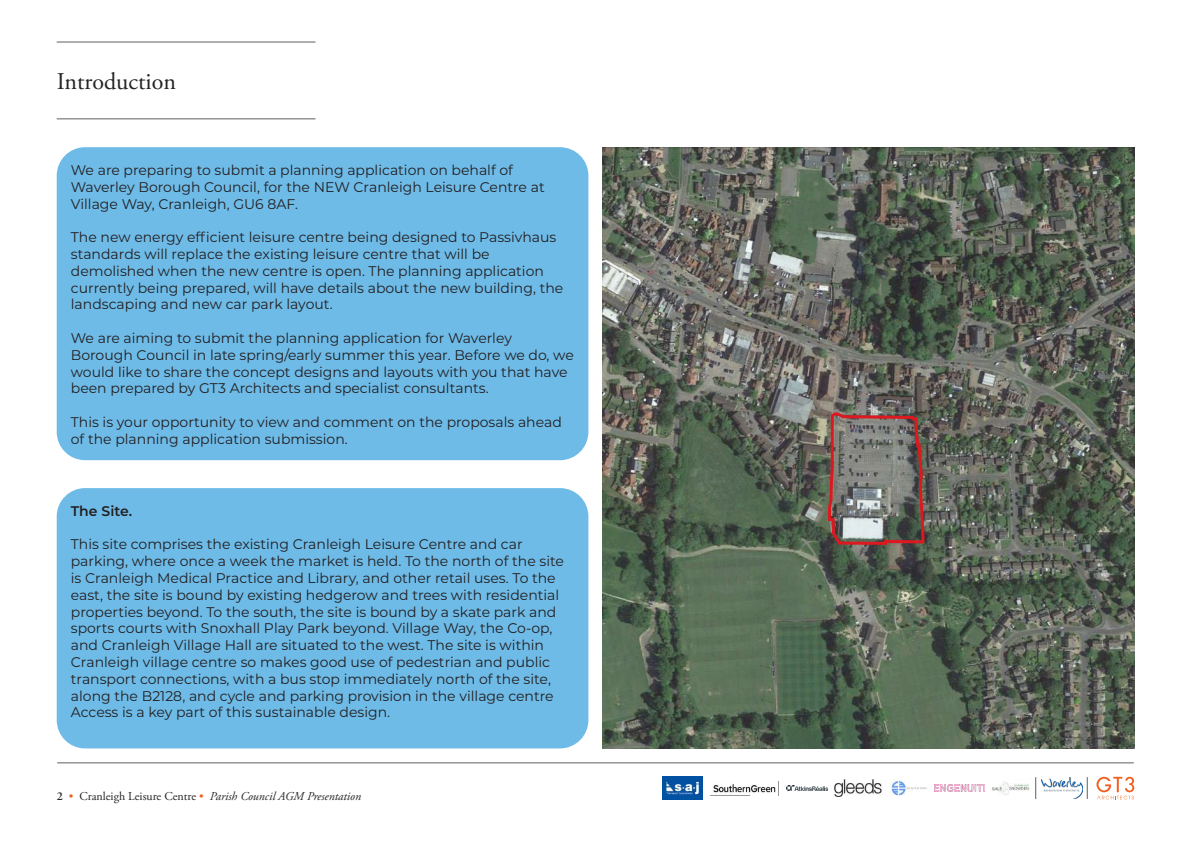
<style>
.page{position:relative;width:1191px;height:842px;background:#fff}
.page>*{position:absolute;margin:0;border:0;box-sizing:border-box;transform-origin:0 0}
.t1{font:24px "Adobe Garamond Pro";color:#262324}
.t2{font:14px/16.8px "Montserrat";color:#231f20}
.t3{font:600 14px "Montserrat";color:#231f20}
.t4{font:italic 12px "Adobe Garamond Pro";color:#262324}
.s1{font-weight:600;font-style:normal}
.s2{font-style:normal;color:#f26021}
.s3{font-style:normal}
</style>
<div class="page">
<hr style="left:57px;top:119px;width:258px;height:1px;background:#5f5f62">
<hr style="left:57px;top:42px;width:258px;height:1px;background:#5f5f62">
<hr style="left:57px;top:763px;width:1076px;height:1px;background:#5f5f62">
<svg style="left:1096px;top:777px;width:38px;height:22px"></svg>
<svg style="left:1087px;top:777px;width:1px;height:22px"></svg>
<svg style="left:1035px;top:777px;width:1px;height:22px"></svg>
<img style="left:991px;top:781px;width:39px;height:14px">
<img style="left:934px;top:784px;width:51px;height:7px">
<img style="left:834px;top:779px;width:48px;height:17px">
<img style="left:890px;top:779px;width:37px;height:17px">
<img style="left:1041px;top:778px;width:41px;height:20px">
<img style="left:713px;top:784px;width:63px;height:9px">
<img style="left:786px;top:785px;width:41px;height:6px">
<img style="left:662px;top:777px;width:40px;height:22px">
<img style="left:602px;top:147px;width:532px;height:602px">
<img style="left:826px;top:413px;width:100px;height:133px">
<div style="left:57px;top:147px;width:531px;height:313px;background:#6ebbe8;border-radius:28px"></div>
<div style="left:57px;top:488px;width:531px;height:260px;background:#6ebbe8;border-radius:28px"></div>
<h1 class="t1" style="left:57px;top:67px;width:121px">Introduction</h1>
<p class="t2" style="left:71px;top:161px;width:475px">We are preparing to submit a planning application on behalf of<br>Waverley Borough Council, for the NEW Cranleigh Leisure Centre at<br>Village Way, Cranleigh, GU6 8AF.</p>
<p class="t2" style="left:71px;top:228px;width:494px">The new energy efficient leisure centre being designed to Passivhaus standards will replace the existing leisure centre that will be demolished when the new centre is open. The planning application currently being prepared, will have details about the new building, the landscaping and new car park layout.</p>
<p class="t2" style="left:71px;top:329px;width:504px">We are aiming to submit the planning application for Waverley Borough Council in late spring/early summer this year. Before we do, we would like to share the concept designs and layouts with you that have been prepared by GT3 Architects and specialist consultants.</p>
<p class="t2" style="left:71px;top:413px;width:492px">This is your opportunity to view and comment on the proposals ahead of the planning application submission.</p>
<p class="t3" style="left:71px;top:501px;width:63px">The Site.</p>
<p class="t2" style="left:71px;top:536px;width:494px">This site comprises the existing Cranleigh Leisure Centre and car parking, where once a week the market is held. To the north of the site is Cranleigh Medical Practice and Library, and other retail uses. To the east, the site is bound by existing hedgerow and trees with residential properties beyond. To the south, the site is bound by a skate park and sports courts with Snoxhall Play Park beyond. Village Way, the Co-op, and Cranleigh Village Hall are situated to the west. The site is within Cranleigh village centre so makes good use of pedestrian and public transport connections, with a bus stop immediately north of the site, along the B2128, and cycle and parking provision in the village centre Access is a key part of this sustainable design.</p>
<p class="t4" style="left:57px;top:789px;width:306px"><span class="s1">2</span> <span class="s2">•</span> <span class="s3">Cranleigh Leisure Centre</span> <span class="s2">•</span> Parish Council AGM Presentation</p>
</div>
